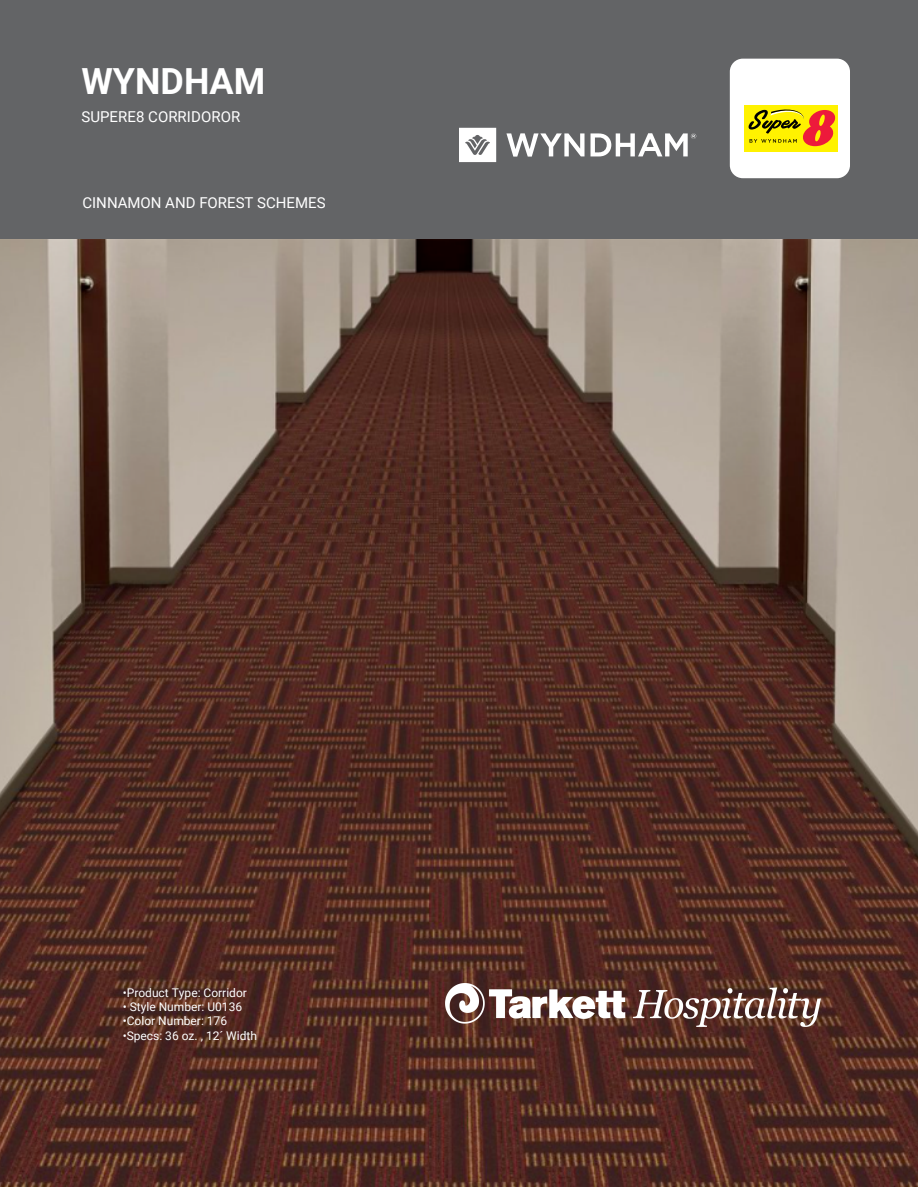
<style>
.page{position:relative;width:918px;height:1188px;background:#fff}
.page>*{position:absolute;margin:0;border:0;box-sizing:border-box;transform-origin:0 0}
.t1{font:700 36px "Roboto";color:#fff}
.t2{font:15px "Roboto";color:#fff}
.t3{font:15px "Roboto";color:#fff}
.t4{font:12px "Roboto";color:#fff}
</style>
<div class="page">
<div style="left:0;top:0;width:918px;height:240px;background:#636466"></div>
<svg style="left:506px;top:133px;width:79px;height:24px"></svg>
<svg style="left:591px;top:133px;width:105px;height:23px"></svg>
<svg style="left:459px;top:128px;width:37px;height:34px"></svg>
<div style="left:730px;top:59px;width:120px;height:119px;background:#fff;border-radius:13px"></div>
<div style="left:744px;top:105px;width:93px;height:46px;background:#fff200"></div>
<svg style="left:749px;top:109px;width:87px;height:37px"></svg>
<img style="left:0;top:240px;width:918px;height:946px">
<img style="left:446px;top:983px;width:374px;height:43px">
<h1 class="t1" style="left:81px;top:56px;width:185px">WYNDHAM</h1>
<p class="t3" style="left:81px;top:106px;width:160px">SUPERE8 CORRIDOROR</p>
<p class="t2" style="left:82px;top:192px;width:245px">CINNAMON AND FOREST SCHEMES</p>
<p class="t4" style="left:123px;top:984px;width:126px">•Product Type: Corridor</p>
<p class="t4" style="left:123px;top:998px;width:121px">• Style Number: U0136</p>
<p class="t4" style="left:123px;top:1013px;width:106px">•Color Number: 176</p>
<p class="t4" style="left:123px;top:1027px;width:136px">•Specs: 36 oz. , 12´ Width</p>
</div>
